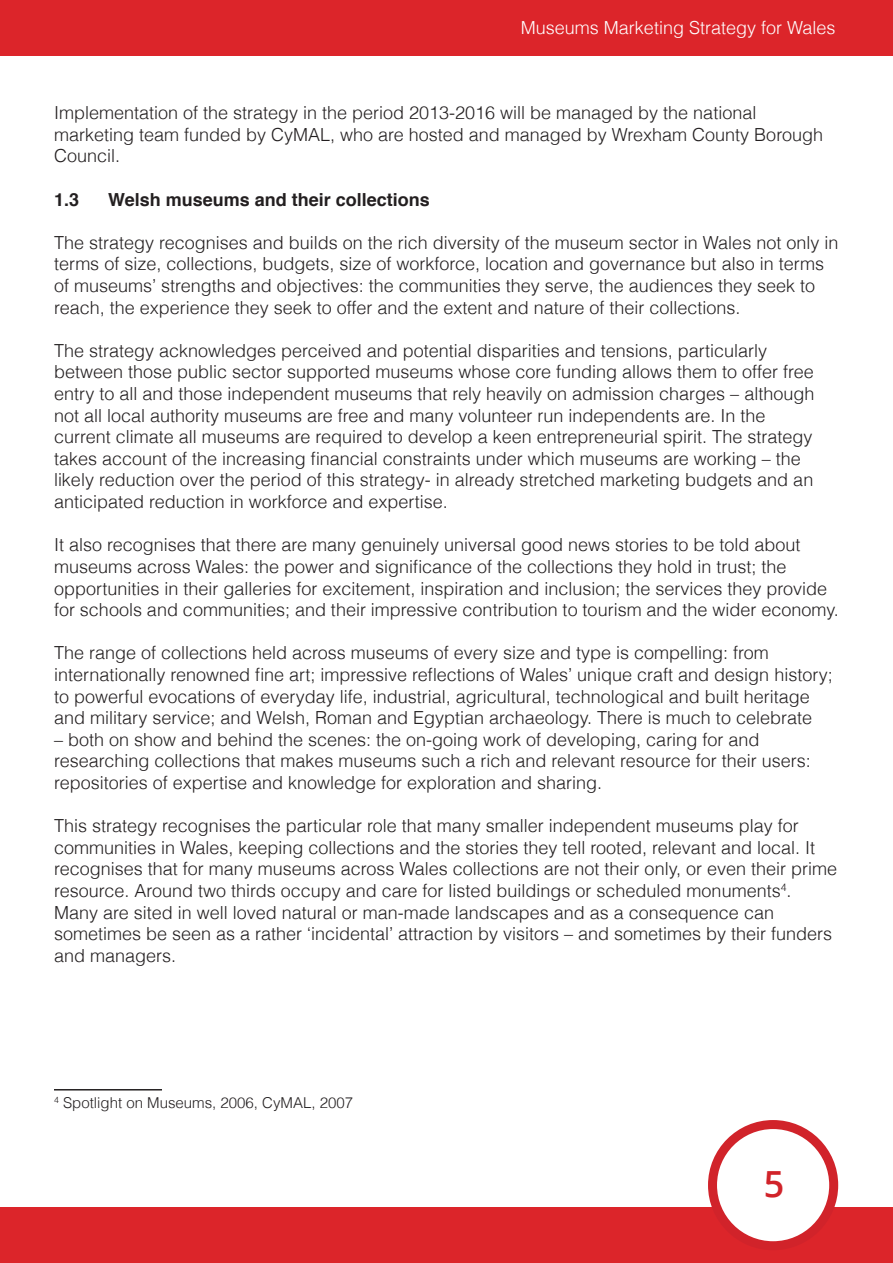
<style>
.page{position:relative;width:893px;height:1263px;background:#fff}
.page>*{position:absolute;margin:0;border:0;box-sizing:border-box;transform-origin:0 0}
.t1{font:600 36px "Open Sans";color:#d1232a}
.t2{font:300 18px/21.6px "Helvetica";color:#231f20}
.t3{font:700 18px "Helvetica";color:#231f20}
.t4{font:300 18px "Helvetica";color:#fff}
.t5{font:300 15px "Helvetica";color:#231f20}
</style>
<div class="page">
<div style="left:0;top:1208px;width:893px;height:55px;background:#dc252a"></div>
<div style="left:0;top:0;width:893px;height:55px;background:#dc252a"></div>
<div style="left:712px;top:1124px;width:122px;height:122px;background:#fff;border-radius:50%"></div>
<div style="left:708px;top:1120px;width:130px;height:130px;border:9px solid #d1232a;border-radius:50%"></div>
<hr style="left:54px;top:1089px;width:108px;height:1px;background:#231f20">
<p class="t4" style="left:521px;top:17px;width:316px">Museums Marketing Strategy for Wales</p>
<p class="t2" style="left:54px;top:102px;width:770px">Implementation of the strategy in the period 2013-2016 will be managed by the national marketing team funded by CyMAL, who are hosted and managed by Wrexham County Borough<br>Council.</p>
<p class="t3" style="left:54px;top:185px;width:27px">1.3</p>
<p class="t3" style="left:108px;top:185px;width:323px">Welsh museums and their collections</p>
<p class="t2" style="left:54px;top:231px;width:786px">The strategy recognises and builds on the rich diversity of the museum sector in Wales not only in terms of size, collections, budgets, size of workforce, location and governance but also in terms of museums’ strengths and objectives: the communities they serve, the audiences they seek to reach, the experience they seek to offer and the extent and nature of their collections.</p>
<p class="t2" style="left:54px;top:339px;width:762px">The strategy acknowledges perceived and potential disparities and tensions, particularly between those public sector supported museums whose core funding allows them to offer free entry to all and those independent museums that rely heavily on admission charges – although not all local authority museums are free and many volunteer run independents are. In the current climate all museums are required to develop a keen entrepreneurial spirit. The strategy takes account of the increasing financial constraints under which museums are working – the likely reduction over the period of this strategy- in already stretched marketing budgets and an anticipated reduction in workforce and expertise.</p>
<p class="t2" style="left:54px;top:534px;width:786px">It also recognises that there are many genuinely universal good news stories to be told about museums across Wales: the power and significance of the collections they hold in trust; the opportunities in their galleries for excitement, inspiration and inclusion; the services they provide for schools and communities; and their impressive contribution to tourism and the wider economy.</p>
<p class="t2" style="left:54px;top:642px;width:780px">The range of collections held across museums of every size and type is compelling: from internationally renowned fine art; impressive reflections of Wales’ unique craft and design history; to powerful evocations of everyday life, industrial, agricultural, technological and built heritage and military service; and Welsh, Roman and Egyptian archaeology. There is much to celebrate</p>
<p class="t2" style="left:54px;top:728px;width:758px">– both on show and behind the scenes: the on-going work of developing, caring for and researching collections that makes museums such a rich and relevant resource for their users: repositories of expertise and knowledge for exploration and sharing.</p>
<p class="t2" style="left:54px;top:815px;width:784px">This strategy recognises the particular role that many smaller independent museums play for communities in Wales, keeping collections and the stories they tell rooted, relevant and local. It recognises that for many museums across Wales collections are not their only, or even their prime resource. Around two thirds occupy and care for listed buildings or scheduled monuments<sup>4</sup>.<br>Many are sited in well loved natural or man-made landscapes and as a consequence can sometimes be seen as a rather ‘incidental’ attraction by visitors – and sometimes by their funders and managers.</p>
<p class="t5" style="left:54px;top:1093px;width:301px"><sup>4</sup> Spotlight on Museums, 2006, CyMAL, 2007</p>
<p class="t1" style="left:764px;top:1159px;width:22px">5</p>
</div>
